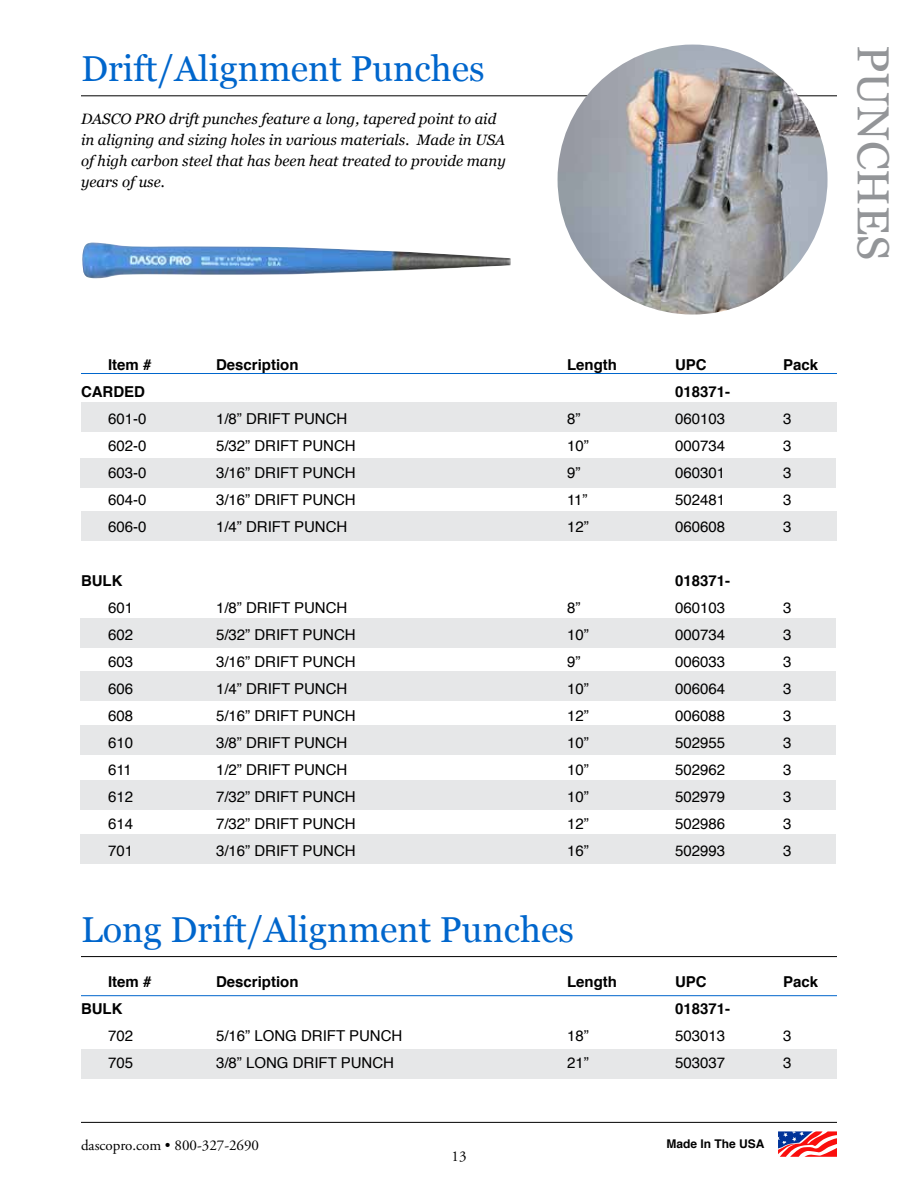
<style>
.page{position:relative;width:918px;height:1188px;background:#fff}
.page>*{position:absolute;margin:0;border:0;box-sizing:border-box;transform-origin:0 0}
.t1{font:45px "Georgia";color:#939598}
.t2{font:36px "Georgia";color:#06c}
.t3{font:15px "Helvetica";color:#000}
.t4{font:italic 15px/21px "Georgia";color:#000}
.t5{font:700 15px "Helvetica";color:#000}
.t6{font:15px "Adobe Garamond Pro";color:#000}
.t7{font:700 12px "Helvetica";color:#000}
</style>
<div class="page">
<hr style="left:81px;top:1122px;width:756px;height:1px;background:#000">
<svg style="left:778px;top:1131px;width:59px;height:26px"></svg>
<hr style="left:81px;top:95px;width:756px;height:1px;background:#000">
<div style="left:80px;top:835px;width:756px;height:29px;background:#e6e7e8"></div>
<div style="left:80px;top:458px;width:756px;height:29px;background:#e6e7e8"></div>
<div style="left:80px;top:781px;width:756px;height:29px;background:#e6e7e8"></div>
<div style="left:80px;top:619px;width:756px;height:29px;background:#e6e7e8"></div>
<div style="left:80px;top:725px;width:756px;height:29px;background:#e6e7e8"></div>
<div style="left:80px;top:671px;width:756px;height:29px;background:#e6e7e8"></div>
<div style="left:81px;top:511px;width:756px;height:30px;background:#e6e7e8"></div>
<div style="left:81px;top:403px;width:756px;height:29px;background:#e6e7e8"></div>
<hr style="left:81px;top:373px;width:756px;height:1px;background:#06c">
<img style="left:82px;top:243px;width:429px;height:35px">
<img style="left:558px;top:45px;width:270px;height:270px;border-radius:135px">
<div style="left:81px;top:1049px;width:756px;height:29px;background:#e6e7e8"></div>
<hr style="left:81px;top:995px;width:756px;height:1px;background:#06c">
<hr style="left:81px;top:956px;width:756px;height:1px;background:#000">
<h2 class="t2" style="left:81px;top:47px;width:405px">Drift/Alignment Punches</h2>
<p class="t4" style="left:81px;top:109px;width:426px">DASCO PRO drift punches feature a long, tapered point to aid in aligning and sizing holes in various materials. Made in USA of high carbon steel that has been heat treated to provide many years of use.</p>
<h1 class="t1" style="left:901px;top:45px;width:218px;rotate:90deg">PUNCHES</h1>
<p class="t5" style="left:108px;top:352px;width:45px">Item #</p>
<p class="t5" style="left:216px;top:352px;width:84px">Description</p>
<p class="t5" style="left:567px;top:352px;width:51px">Length</p>
<p class="t5" style="left:675px;top:352px;width:33px">UPC</p>
<p class="t5" style="left:783px;top:352px;width:37px">Pack</p>
<p class="t5" style="left:81px;top:379px;width:66px">CARDED</p>
<p class="t5" style="left:675px;top:379px;width:57px">018371-</p>
<p class="t3" style="left:108px;top:407px;width:40px">601-0</p>
<p class="t3" style="left:216px;top:407px;width:133px">1/8” DRIFT PUNCH</p>
<p class="t3" style="left:567px;top:407px;width:15px">8”</p>
<p class="t3" style="left:675px;top:407px;width:52px">060103</p>
<p class="t3" style="left:783px;top:407px;width:10px">3</p>
<p class="t3" style="left:108px;top:434px;width:40px">602-0</p>
<p class="t3" style="left:216px;top:434px;width:141px">5/32” DRIFT PUNCH</p>
<p class="t3" style="left:567px;top:434px;width:23px">10”</p>
<p class="t3" style="left:675px;top:434px;width:52px">000734</p>
<p class="t3" style="left:783px;top:434px;width:10px">3</p>
<p class="t3" style="left:108px;top:461px;width:40px">603-0</p>
<p class="t3" style="left:216px;top:461px;width:141px">3/16” DRIFT PUNCH</p>
<p class="t3" style="left:567px;top:461px;width:15px">9”</p>
<p class="t3" style="left:675px;top:461px;width:52px">060301</p>
<p class="t3" style="left:783px;top:461px;width:10px">3</p>
<p class="t3" style="left:108px;top:488px;width:40px">604-0</p>
<p class="t3" style="left:216px;top:488px;width:141px">3/16” DRIFT PUNCH</p>
<p class="t3" style="left:567px;top:488px;width:22px">11”</p>
<p class="t3" style="left:675px;top:488px;width:52px">502481</p>
<p class="t3" style="left:783px;top:488px;width:10px">3</p>
<p class="t3" style="left:108px;top:515px;width:40px">606-0</p>
<p class="t3" style="left:216px;top:515px;width:133px">1/4” DRIFT PUNCH</p>
<p class="t3" style="left:567px;top:515px;width:23px">12”</p>
<p class="t3" style="left:675px;top:515px;width:52px">060608</p>
<p class="t3" style="left:783px;top:515px;width:10px">3</p>
<p class="t5" style="left:81px;top:568px;width:43px">BULK</p>
<p class="t5" style="left:675px;top:568px;width:57px">018371-</p>
<p class="t3" style="left:108px;top:596px;width:27px">601</p>
<p class="t3" style="left:216px;top:596px;width:133px">1/8” DRIFT PUNCH</p>
<p class="t3" style="left:567px;top:596px;width:15px">8”</p>
<p class="t3" style="left:675px;top:596px;width:52px">060103</p>
<p class="t3" style="left:783px;top:596px;width:10px">3</p>
<p class="t3" style="left:108px;top:623px;width:27px">602</p>
<p class="t3" style="left:216px;top:623px;width:141px">5/32” DRIFT PUNCH</p>
<p class="t3" style="left:567px;top:623px;width:23px">10”</p>
<p class="t3" style="left:675px;top:623px;width:52px">000734</p>
<p class="t3" style="left:783px;top:623px;width:10px">3</p>
<p class="t3" style="left:108px;top:650px;width:27px">603</p>
<p class="t3" style="left:216px;top:650px;width:141px">3/16” DRIFT PUNCH</p>
<p class="t3" style="left:567px;top:650px;width:15px">9”</p>
<p class="t3" style="left:675px;top:650px;width:52px">006033</p>
<p class="t3" style="left:783px;top:650px;width:10px">3</p>
<p class="t3" style="left:108px;top:677px;width:27px">606</p>
<p class="t3" style="left:216px;top:677px;width:133px">1/4” DRIFT PUNCH</p>
<p class="t3" style="left:567px;top:677px;width:23px">10”</p>
<p class="t3" style="left:675px;top:677px;width:52px">006064</p>
<p class="t3" style="left:783px;top:677px;width:10px">3</p>
<p class="t3" style="left:108px;top:704px;width:27px">608</p>
<p class="t3" style="left:216px;top:704px;width:141px">5/16” DRIFT PUNCH</p>
<p class="t3" style="left:567px;top:704px;width:23px">12”</p>
<p class="t3" style="left:675px;top:704px;width:52px">006088</p>
<p class="t3" style="left:783px;top:704px;width:10px">3</p>
<p class="t3" style="left:108px;top:731px;width:27px">610</p>
<p class="t3" style="left:216px;top:731px;width:133px">3/8” DRIFT PUNCH</p>
<p class="t3" style="left:567px;top:731px;width:23px">10”</p>
<p class="t3" style="left:675px;top:731px;width:52px">502955</p>
<p class="t3" style="left:783px;top:731px;width:10px">3</p>
<p class="t3" style="left:108px;top:758px;width:25px">611</p>
<p class="t3" style="left:216px;top:758px;width:133px">1/2” DRIFT PUNCH</p>
<p class="t3" style="left:567px;top:758px;width:23px">10”</p>
<p class="t3" style="left:675px;top:758px;width:52px">502962</p>
<p class="t3" style="left:783px;top:758px;width:10px">3</p>
<p class="t3" style="left:108px;top:785px;width:27px">612</p>
<p class="t3" style="left:216px;top:785px;width:141px">7/32” DRIFT PUNCH</p>
<p class="t3" style="left:567px;top:785px;width:23px">10”</p>
<p class="t3" style="left:675px;top:785px;width:52px">502979</p>
<p class="t3" style="left:783px;top:785px;width:10px">3</p>
<p class="t3" style="left:108px;top:812px;width:27px">614</p>
<p class="t3" style="left:216px;top:812px;width:141px">7/32” DRIFT PUNCH</p>
<p class="t3" style="left:567px;top:812px;width:23px">12”</p>
<p class="t3" style="left:675px;top:812px;width:52px">502986</p>
<p class="t3" style="left:783px;top:812px;width:10px">3</p>
<p class="t3" style="left:108px;top:839px;width:27px">701</p>
<p class="t3" style="left:216px;top:839px;width:141px">3/16” DRIFT PUNCH</p>
<p class="t3" style="left:567px;top:839px;width:23px">16”</p>
<p class="t3" style="left:675px;top:839px;width:52px">502993</p>
<p class="t3" style="left:783px;top:839px;width:10px">3</p>
<h2 class="t2" style="left:81px;top:908px;width:494px">Long Drift/Alignment Punches</h2>
<p class="t5" style="left:108px;top:969px;width:45px">Item #</p>
<p class="t5" style="left:216px;top:969px;width:84px">Description</p>
<p class="t5" style="left:567px;top:969px;width:51px">Length</p>
<p class="t5" style="left:675px;top:969px;width:33px">UPC</p>
<p class="t5" style="left:783px;top:969px;width:37px">Pack</p>
<p class="t5" style="left:81px;top:996px;width:43px">BULK</p>
<p class="t5" style="left:675px;top:996px;width:57px">018371-</p>
<p class="t3" style="left:108px;top:1024px;width:27px">702</p>
<p class="t3" style="left:216px;top:1024px;width:188px">5/16” LONG DRIFT PUNCH</p>
<p class="t3" style="left:567px;top:1024px;width:23px">18”</p>
<p class="t3" style="left:675px;top:1024px;width:52px">503013</p>
<p class="t3" style="left:783px;top:1024px;width:10px">3</p>
<p class="t3" style="left:108px;top:1051px;width:27px">705</p>
<p class="t3" style="left:216px;top:1051px;width:180px">3/8” LONG DRIFT PUNCH</p>
<p class="t3" style="left:567px;top:1051px;width:23px">21”</p>
<p class="t3" style="left:675px;top:1051px;width:52px">503037</p>
<p class="t3" style="left:783px;top:1051px;width:10px">3</p>
<p class="t6" style="left:81px;top:1136px;width:180px">dascopro.com • 800-327-2690</p>
<p class="t7" style="left:666px;top:1134px;width:100px">Made In The USA</p>
<p class="t6" style="left:452px;top:1147px;width:16px">13</p>
</div>
